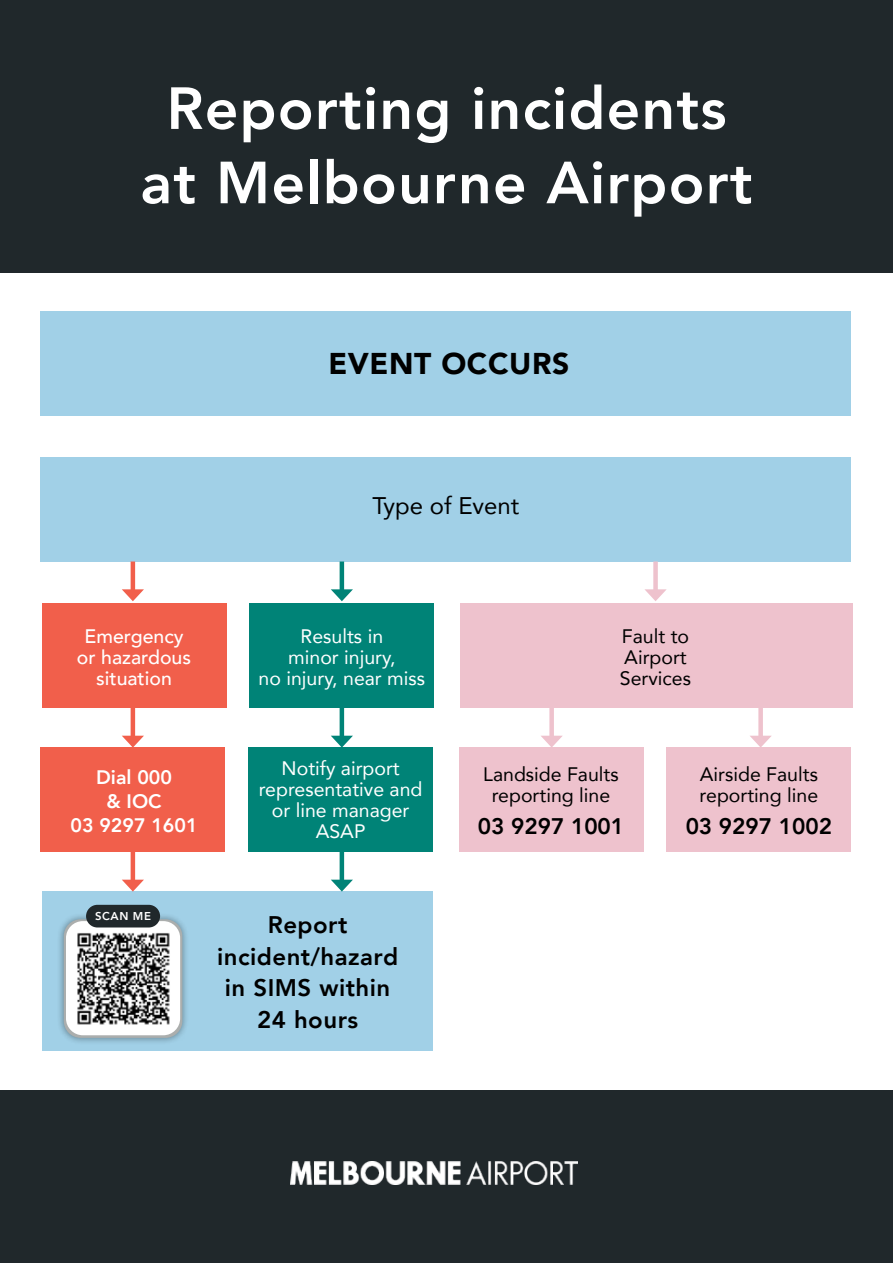
<style>
.page{position:relative;width:893px;height:1263px;background:#fff}
.page>*{position:absolute;margin:0;border:0;box-sizing:border-box;transform-origin:0 0}
.t1{font:800 58.8px/74.2px "Avenir";letter-spacing:.02em;color:#fff;text-align:center}
.t2{font:900 30px "Avenir";letter-spacing:.02em;color:#000}
.t3{font:800 24px/31.5px "Avenir";letter-spacing:.02em;color:#000;text-align:center}
.t4{font:24px "Avenir";color:#000}
.t5{font:800 22.5px "Avenir";color:#000}
.t6{font:19.5px/21px "Avenir";color:#fff;text-align:center}
.t7{font:19.5px/21px "Avenir";color:#000}
.t8{font:500 19.5px/21px "Avenir";color:#fff;text-align:center}
.t9{font:800 19.5px/24px "Avenir";color:#fff;text-align:center}
.t10{font:800 11.4px "Avenir";letter-spacing:.05em;color:#fff}
</style>
<div class="page">
<div style="left:0;top:0;width:893px;height:272px;background:#20282b"></div>
<div style="left:41px;top:311px;width:810px;height:104px;background:#a1d0e7"></div>
<div style="left:42px;top:891px;width:391px;height:160px;background:#a1d0e7"></div>
<div style="left:0;top:1091px;width:893px;height:172px;background:#20282b"></div>
<div style="left:42px;top:604px;width:184px;height:104px;background:#f15f4b"></div>
<div style="left:41px;top:748px;width:184px;height:104px;background:#f15f4b"></div>
<div style="left:460px;top:604px;width:392px;height:104px;background:#eec2cd"></div>
<div style="left:41px;top:457px;width:810px;height:104px;background:#a1d0e7"></div>
<div style="left:459px;top:748px;width:184px;height:104px;background:#eec2cd"></div>
<div style="left:667px;top:748px;width:184px;height:104px;background:#eec2cd"></div>
<div style="left:250px;top:604px;width:184px;height:104px;background:#008377"></div>
<div style="left:248px;top:748px;width:185px;height:104px;background:#008377"></div>
<img style="left:291px;top:1161px;width:286px;height:23px">
<div style="left:57px;top:912px;width:133px;height:133px;background:#000;opacity:.4"></div>
<svg style="left:64px;top:919px;width:118px;height:119px"></svg>
<div style="left:66px;top:921px;width:114px;height:114px;background:#fff;border-radius:17px"></div>
<div style="left:86px;top:905px;width:74px;height:22px;background:#20282b;border-radius:11px"></div>
<img style="left:77px;top:932px;width:93px;height:93px">
<hr style="left:131px;top:708px;width:4px;height:32px;background:#f15f4b">
<svg style="left:122px;top:736px;width:22px;height:12px"></svg>
<hr style="left:131px;top:561px;width:4px;height:32px;background:#f15f4b">
<svg style="left:122px;top:589px;width:22px;height:12px"></svg>
<div style="left:549px;top:708px;width:5px;height:32px;background:#eec2cd"></div>
<svg style="left:541px;top:736px;width:22px;height:12px"></svg>
<div style="left:653px;top:561px;width:5px;height:32px;background:#eec2cd"></div>
<svg style="left:645px;top:589px;width:22px;height:12px"></svg>
<hr style="left:340px;top:708px;width:4px;height:32px;background:#008377">
<svg style="left:331px;top:736px;width:22px;height:12px"></svg>
<hr style="left:340px;top:561px;width:4px;height:32px;background:#008377">
<svg style="left:331px;top:589px;width:22px;height:12px"></svg>
<div style="left:758px;top:708px;width:5px;height:32px;background:#eec2cd"></div>
<svg style="left:750px;top:736px;width:22px;height:12px"></svg>
<hr style="left:131px;top:852px;width:4px;height:32px;background:#f15f4b">
<svg style="left:122px;top:880px;width:22px;height:11px"></svg>
<hr style="left:340px;top:852px;width:4px;height:32px;background:#008377">
<svg style="left:331px;top:880px;width:22px;height:11px"></svg>
<h1 class="t1" style="left:140px;top:71px;width:614px">Reporting incidents at Melbourne Airport</h1>
<h2 class="t2" style="left:328px;top:337px;width:243px">EVENT OCCURS</h2>
<p class="t8" style="left:77px;top:624px;width:116px">Emergency or hazardous situation</p>
<p class="t4" style="left:372px;top:486px;width:148px">Type of Event</p>
<p class="t6" style="left:259px;top:625px;width:168px">Results in<br>minor injury,<br>no injury, near miss</p>
<p class="t7" style="left:620px;top:625px;width:73px">Fault to<br>Airport<br>Services</p>
<p class="t6" style="left:259px;top:757px;width:165px">Notify airport representative and or line manager<br>ASAP</p>
<p class="t9" style="left:71px;top:765px;width:128px">Dial 000<br>&amp; IOC<br>03 9297 1601</p>
<p class="t7" style="left:483px;top:763px;width:137px;text-align:center">Landside Faults reporting line</p>
<p class="t5" style="left:478px;top:808px;width:148px">03 9297 1001</p>
<p class="t10" style="left:95px;top:907px;width:57px">SCAN ME</p>
<p class="t3" style="left:217px;top:909px;width:183px">Report incident/hazard in SIMS within<br>24 hours</p>
<p class="t7" style="left:700px;top:763px;width:120px">Airside Faults reporting line</p>
<p class="t5" style="left:686px;top:808px;width:148px">03 9297 1002</p>
</div>
